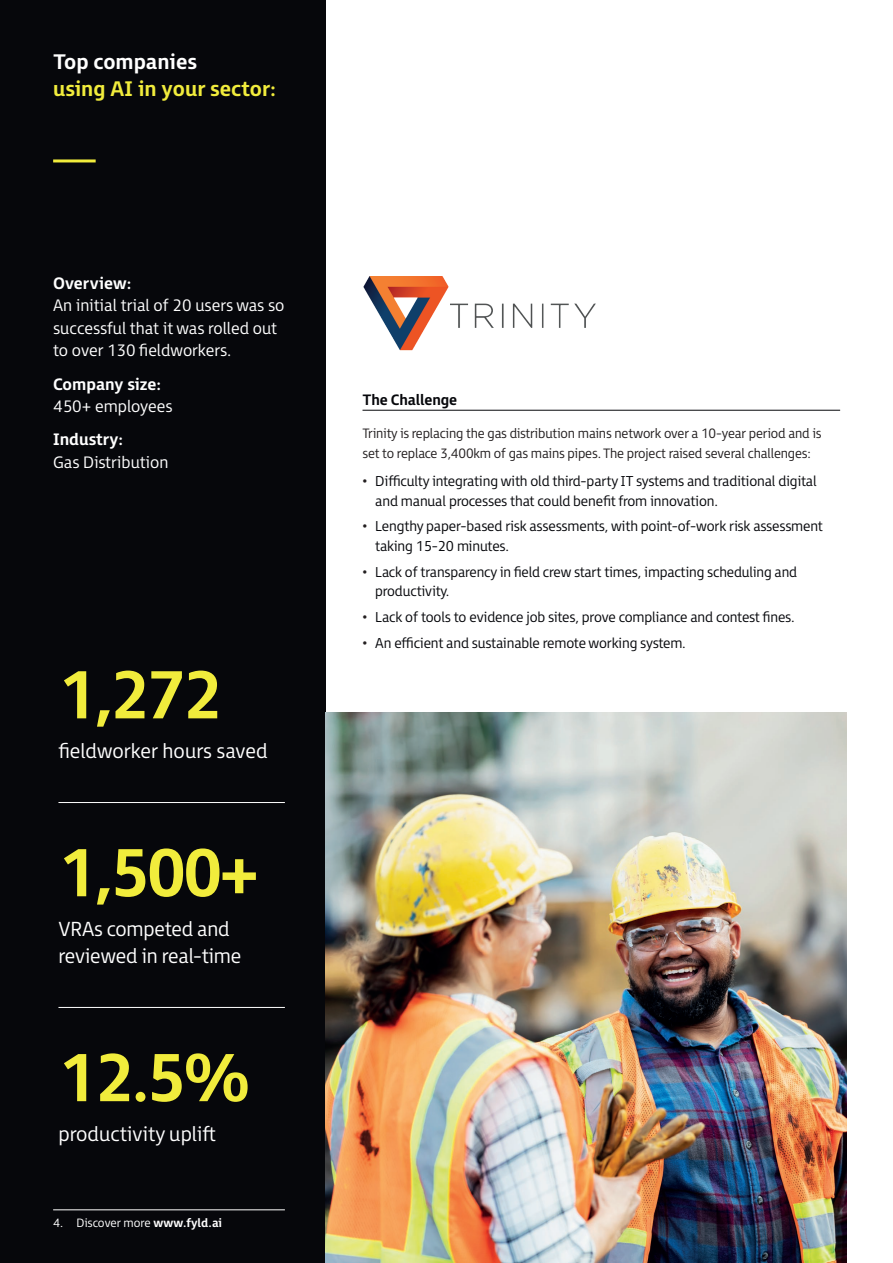
<style>
.page{position:relative;width:893px;height:1263px;background:#fff}
.page>*{position:absolute;margin:0;border:0;box-sizing:border-box;transform-origin:0 0}
.t1{font:700 67.5px "FS Millbank";letter-spacing:-.05em;color:#f1ec3c}
.t2{font:700 21px "FS Millbank";color:#f1ec3c}
.t3{font:700 21px "FS Millbank";color:#fff}
.t4{font:300 20.25px/27px "FS Millbank";letter-spacing:-.01em;color:#fff}
.t5{font:300 16.5px/22.5px "FS Millbank";color:#fff}
.t6{font:700 16.5px "FS Millbank";color:#fff}
.t7{font:700 15px "FS Millbank";letter-spacing:-.01em;color:#06070b}
.t8{font:300 14.25px/19.5px "FS Millbank";letter-spacing:-.01em;color:#06070b}
.t9{font:300 13.5px/20.2px "FS Millbank";letter-spacing:-.01em;color:#231f20}
.t10{font:300 12px "FS Millbank";color:#fff}
.s1{font-weight:700}
.s2{color:#231f20}
</style>
<div class="page">
<div style="left:0;top:0;width:325px;height:1263px;background:#06070b"></div>
<hr style="left:53px;top:1209px;width:232px;height:1px;background:#fff">
<hr style="left:362px;top:410px;width:478px;height:1px;background:#06070b">
<img style="left:363px;top:276px;width:114px;height:75px">
<img style="left:450px;top:297px;width:145px;height:30px">
<hr style="left:53px;top:159px;width:43px;height:3px;background:#f1ec3c">
<hr style="left:58px;top:802px;width:227px;height:1px;background:#fff">
<hr style="left:58px;top:1007px;width:227px;height:1px;background:#fff">
<img style="left:325px;top:712px;width:521px;height:551px">
<h2 class="t3" style="left:53px;top:44px;width:145px">Top companies</h2>
<h2 class="t2" style="left:53px;top:72px;width:224px">using AI in your sector:</h2>
<p class="t6" style="left:53px;top:270px;width:80px">Overview:</p>
<p class="t5" style="left:53px;top:292px;width:233px">An initial trial of 20 users was so successful that it was rolled out to over 130 fieldworkers.</p>
<p class="t6" style="left:53px;top:370px;width:109px">Company size:</p>
<p class="t5" style="left:53px;top:393px;width:121px">450+ employees</p>
<p class="t6" style="left:53px;top:426px;width:71px">Industry:</p>
<p class="t5" style="left:53px;top:449px;width:117px">Gas Distribution</p>
<h1 class="t1" style="left:58px;top:639px;width:166px">1,272</h1>
<h3 class="t4" style="left:58px;top:735px;width:211px">fieldworker hours saved</h3>
<h1 class="t1" style="left:58px;top:817px;width:202px">1,500+</h1>
<h3 class="t4" style="left:58px;top:913px;width:184px">VRAs competed and reviewed in real-time</h3>
<h1 class="t1" style="left:58px;top:1022px;width:194px">12.5%</h1>
<h3 class="t4" style="left:58px;top:1118px;width:159px">productivity uplift</h3>
<p class="t10" style="left:53px;top:1213px;width:170px">4. Discover more <span class="s1">www.fyld.ai</span></p>
<p class="t7" style="left:362px;top:387px;width:96px">The Challenge</p>
<p class="t9" style="left:362px;top:421px;width:460px">Trinity is replacing the gas distribution mains network over a 10-year period and is set to replace 3,400km of gas mains pipes. The project raised several challenges:</p>
<p class="t8" style="left:375px;top:470px;width:443px;text-indent:-13px"><span class="s2">•</span> Difficulty integrating with old third-party IT systems and traditional digital and manual processes that could benefit from innovation.</p>
<p class="t8" style="left:375px;top:515px;width:449px;text-indent:-13px"><span class="s2">•</span> Lengthy paper-based risk assessments, with point-of-work risk assessment taking 15-20 minutes.</p>
<p class="t8" style="left:375px;top:560px;width:423px;text-indent:-13px"><span class="s2">•</span> Lack of transparency in field crew start times, impacting scheduling and productivity.</p>
<p class="t8" style="left:362px;top:606px;width:434px"><span class="s2">•</span> Lack of tools to evidence job sites, prove compliance and contest fines.</p>
<p class="t8" style="left:362px;top:632px;width:325px"><span class="s2">•</span> An efficient and sustainable remote working system.</p>
</div>
